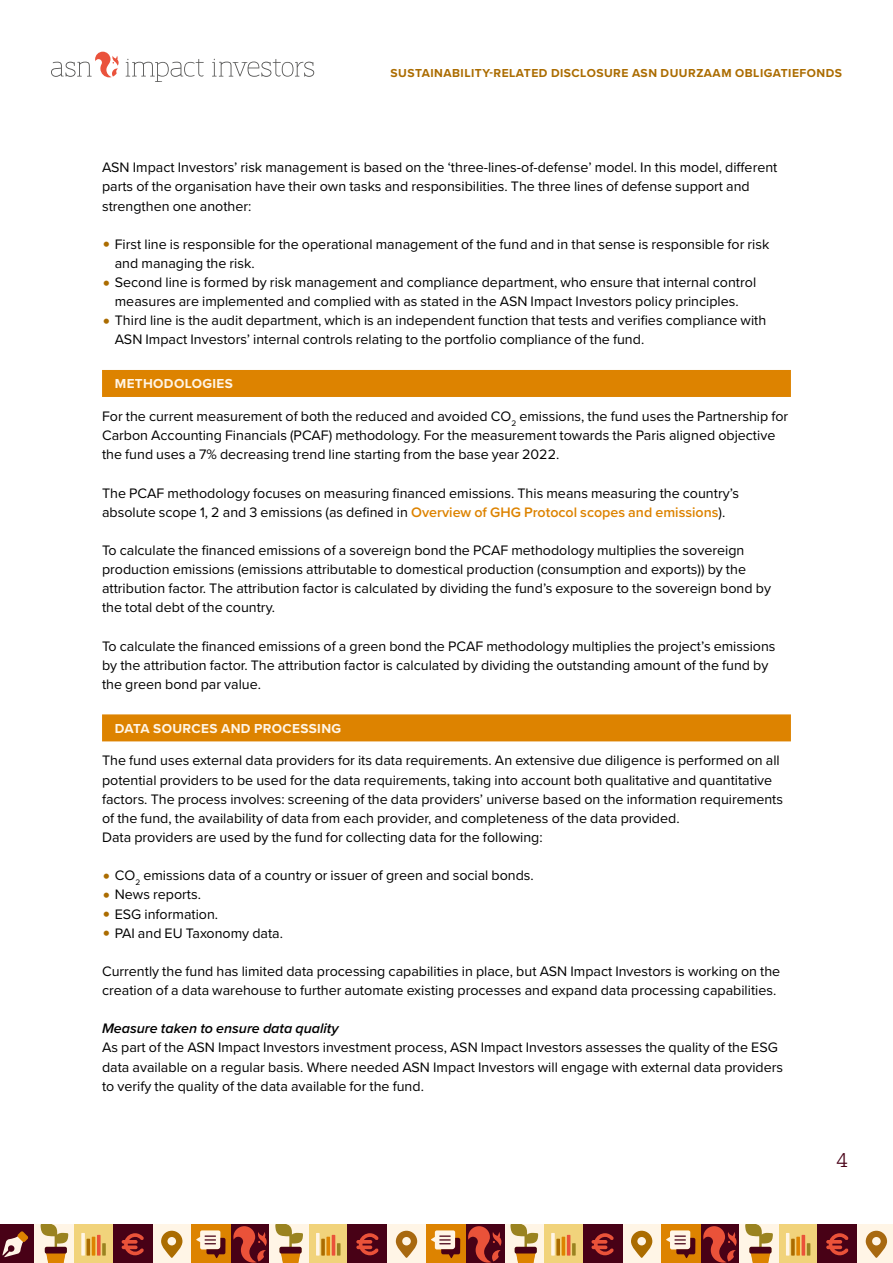
<style>
.page{position:relative;width:893px;height:1263px;background:#fff}
.page>*{position:absolute;margin:0;border:0;box-sizing:border-box;transform-origin:0 0}
.t1{font:600 21px "ASN Bank Slab";color:#480116}
.t2{font:14.25px/19.2px "Proxima Nova";color:#000}
.t3{font:italic 600 14.25px "Proxima Nova";color:#000}
.t4{font:700 13.5px "Proxima Nova";letter-spacing:.025em;color:#fff5e6}
.t5{font:700 12px "Proxima Nova";letter-spacing:.04em;color:#ab6c00}
.s1{font-size:24px;color:#ab6c00}
.s2{font-weight:600;color:#dd8300}
</style>
<div class="page">
<div style="left:700px;top:1225px;width:39px;height:38px;background:#480116"></div>
<svg style="left:703px;top:1226px;width:34px;height:37px"></svg>
<div style="left:466px;top:1225px;width:39px;height:38px;background:#480116"></div>
<div style="left:544px;top:1225px;width:39px;height:38px;background:#f1d37b"></div>
<svg style="left:551px;top:1233px;width:4px;height:22px"></svg>
<svg style="left:556px;top:1239px;width:4px;height:16px"></svg>
<hr style="left:562px;top:1237px;width:3px;height:18px;background:#dd8300">
<hr style="left:567px;top:1235px;width:3px;height:20px;background:#ea5239">
<svg style="left:572px;top:1243px;width:4px;height:12px"></svg>
<div style="left:622px;top:1225px;width:39px;height:38px;background:#fff5e6"></div>
<svg style="left:631px;top:1231px;width:21px;height:27px"></svg>
<div style="left:505px;top:1225px;width:39px;height:38px;background:#fff5e6"></div>
<svg style="left:510px;top:1225px;width:28px;height:38px"></svg>
<div style="left:583px;top:1225px;width:39px;height:38px;background:#480116"></div>
<svg style="left:591px;top:1233px;width:23px;height:22px"></svg>
<div style="left:661px;top:1225px;width:39px;height:38px;background:#dd8300"></div>
<svg style="left:666px;top:1230px;width:29px;height:28px"></svg>
<div style="left:779px;top:1225px;width:39px;height:38px;background:#f1d37b"></div>
<hr style="left:786px;top:1233px;width:3px;height:22px;background:#fff5e6">
<svg style="left:791px;top:1239px;width:4px;height:16px"></svg>
<svg style="left:796px;top:1237px;width:4px;height:18px"></svg>
<hr style="left:802px;top:1235px;width:3px;height:20px;background:#ea5239">
<svg style="left:807px;top:1243px;width:3px;height:12px"></svg>
<div style="left:857px;top:1225px;width:36px;height:38px;background:#fff5e6"></div>
<svg style="left:866px;top:1231px;width:21px;height:27px"></svg>
<div style="left:739px;top:1225px;width:40px;height:38px;background:#fff5e6"></div>
<svg style="left:745px;top:1225px;width:28px;height:38px"></svg>
<div style="left:818px;top:1225px;width:39px;height:38px;background:#480116"></div>
<svg style="left:826px;top:1233px;width:22px;height:22px"></svg>
<svg style="left:212px;top:59px;width:102px;height:18px"></svg>
<svg style="left:51px;top:52px;width:68px;height:25px"></svg>
<svg style="left:126px;top:59px;width:78px;height:23px"></svg>
<div style="left:230px;top:1225px;width:40px;height:38px;background:#480116"></div>
<svg style="left:233px;top:1226px;width:34px;height:37px"></svg>
<div style="left:0;top:1225px;width:35px;height:38px;background:#480116"></div>
<svg style="left:2px;top:1231px;width:26px;height:26px"></svg>
<div style="left:74px;top:1225px;width:39px;height:38px;background:#f1d37b"></div>
<svg style="left:81px;top:1233px;width:4px;height:22px"></svg>
<hr style="left:87px;top:1239px;width:3px;height:16px;background:#ab6c00">
<hr style="left:92px;top:1237px;width:3px;height:18px;background:#dd8300">
<svg style="left:97px;top:1235px;width:4px;height:20px"></svg>
<svg style="left:102px;top:1243px;width:4px;height:12px"></svg>
<div style="left:152px;top:1225px;width:39px;height:38px;background:#fff5e6"></div>
<svg style="left:161px;top:1231px;width:21px;height:27px"></svg>
<div style="left:35px;top:1225px;width:39px;height:38px;background:#fff5e6"></div>
<svg style="left:41px;top:1225px;width:27px;height:38px"></svg>
<div style="left:113px;top:1225px;width:39px;height:38px;background:#480116"></div>
<svg style="left:122px;top:1233px;width:22px;height:22px"></svg>
<div style="left:191px;top:1225px;width:39px;height:38px;background:#dd8300"></div>
<svg style="left:196px;top:1230px;width:29px;height:28px"></svg>
<div style="left:465px;top:1225px;width:39px;height:38px;background:#480116"></div>
<svg style="left:468px;top:1226px;width:33px;height:37px"></svg>
<div style="left:309px;top:1225px;width:39px;height:38px;background:#f1d37b"></div>
<svg style="left:316px;top:1233px;width:4px;height:22px"></svg>
<svg style="left:321px;top:1239px;width:4px;height:16px"></svg>
<svg style="left:326px;top:1237px;width:4px;height:18px"></svg>
<hr style="left:332px;top:1235px;width:3px;height:20px;background:#ea5239">
<svg style="left:337px;top:1243px;width:3px;height:12px"></svg>
<div style="left:387px;top:1225px;width:39px;height:38px;background:#fff5e6"></div>
<svg style="left:396px;top:1231px;width:21px;height:27px"></svg>
<div style="left:270px;top:1225px;width:39px;height:38px;background:#fff5e6"></div>
<svg style="left:275px;top:1225px;width:28px;height:38px"></svg>
<div style="left:348px;top:1225px;width:39px;height:38px;background:#480116"></div>
<svg style="left:356px;top:1233px;width:23px;height:22px"></svg>
<div style="left:426px;top:1225px;width:39px;height:38px;background:#dd8300"></div>
<svg style="left:431px;top:1230px;width:29px;height:28px"></svg>
<div style="left:102px;top:370px;width:689px;height:27px;background:#dd8300"></div>
<div style="left:102px;top:714px;width:689px;height:27px;background:#dd8300"></div>
<p class="t5" style="left:391px;top:64px;width:453px">SUSTAINABILITY-RELATED DISCLOSURE ASN DUURZAAM OBLIGATIEFONDS</p>
<p class="t2" style="left:102px;top:157px;width:677px">ASN Impact Investors’ risk management is based on the ‘three-lines-of-defense’ model. In this model, different parts of the organisation have their own tasks and responsibilities. The three lines of defense support and strengthen one another:</p>
<p class="t2" style="left:115px;top:234px;width:656px;text-indent:-13px"><span class="s1">•</span> First line is responsible for the operational management of the fund and in that sense is responsible for risk and managing the risk.</p>
<p class="t2" style="left:102px;top:272px;width:656px;text-align:center"><span class="s1">•</span> Second line is formed by risk management and compliance department, who ensure that internal control measures are implemented and complied with as stated in the ASN Impact Investors policy principles.</p>
<p class="t2" style="left:115px;top:310px;width:653px;text-indent:-13px"><span class="s1">•</span> Third line is the audit department, which is an independent function that tests and verifies compliance with<br>ASN Impact Investors’ internal controls relating to the portfolio compliance of the fund.</p>
<p class="t4" style="left:115px;top:374px;width:119px">METHODOLOGIES</p>
<p class="t2" style="left:102px;top:406px;width:688px">For the current measurement of both the reduced and avoided CO<sub>2</sub> emissions, the fund uses the Partnership for<br>Carbon Accounting Financials (PCAF) methodology. For the measurement towards the Paris aligned objective the fund uses a 7% decreasing trend line starting from the base year 2022.</p>
<p class="t2" style="left:102px;top:483px;width:639px">The PCAF methodology focuses on measuring financed emissions. This means measuring the country’s absolute scope 1, 2 and 3 emissions (as defined in <span class="s2">Overview of GHG Protocol scopes and emissions</span>).</p>
<p class="t2" style="left:102px;top:540px;width:670px">To calculate the financed emissions of a sovereign bond the PCAF methodology multiplies the sovereign production emissions (emissions attributable to domestical production (consumption and exports)) by the attribution factor. The attribution factor is calculated by dividing the fund’s exposure to the sovereign bond by the total debt of the country.</p>
<p class="t2" style="left:102px;top:636px;width:675px">To calculate the financed emissions of a green bond the PCAF methodology multiplies the project’s emissions by the attribution factor. The attribution factor is calculated by dividing the outstanding amount of the fund by the green bond par value.</p>
<p class="t4" style="left:115px;top:718px;width:228px">DATA SOURCES AND PROCESSING</p>
<p class="t2" style="left:102px;top:750px;width:683px">The fund uses external data providers for its data requirements. An extensive due diligence is performed on all potential providers to be used for the data requirements, taking into account both qualitative and quantitative factors. The process involves: screening of the data providers’ universe based on the information requirements of the fund, the availability of data from each provider, and completeness of the data provided.<br>Data providers are used by the fund for collecting data for the following:</p>
<p class="t2" style="left:102px;top:865px;width:433px"><span class="s1">•</span> CO<sub>2</sub> emissions data of a country or issuer of green and social bonds.</p>
<p class="t2" style="left:102px;top:884px;width:100px"><span class="s1">•</span> News reports.</p>
<p class="t2" style="left:102px;top:903px;width:118px"><span class="s1">•</span> ESG information.</p>
<p class="t2" style="left:102px;top:923px;width:183px"><span class="s1">•</span> PAI and EU Taxonomy data.</p>
<p class="t2" style="left:102px;top:961px;width:680px">Currently the fund has limited data processing capabilities in place, but ASN Impact Investors is working on the creation of a data warehouse to further automate existing processes and expand data processing capabilities.</p>
<p class="t3" style="left:102px;top:1018px;width:238px">Measure taken to ensure data quality</p>
<p class="t2" style="left:102px;top:1037px;width:683px">As part of the ASN Impact Investors investment process, ASN Impact Investors assesses the quality of the ESG data available on a regular basis. Where needed ASN Impact Investors will engage with external data providers to verify the quality of the data available for the fund.</p>
<h1 class="t1" style="left:836px;top:1145px;width:13px">4</h1>
</div>
